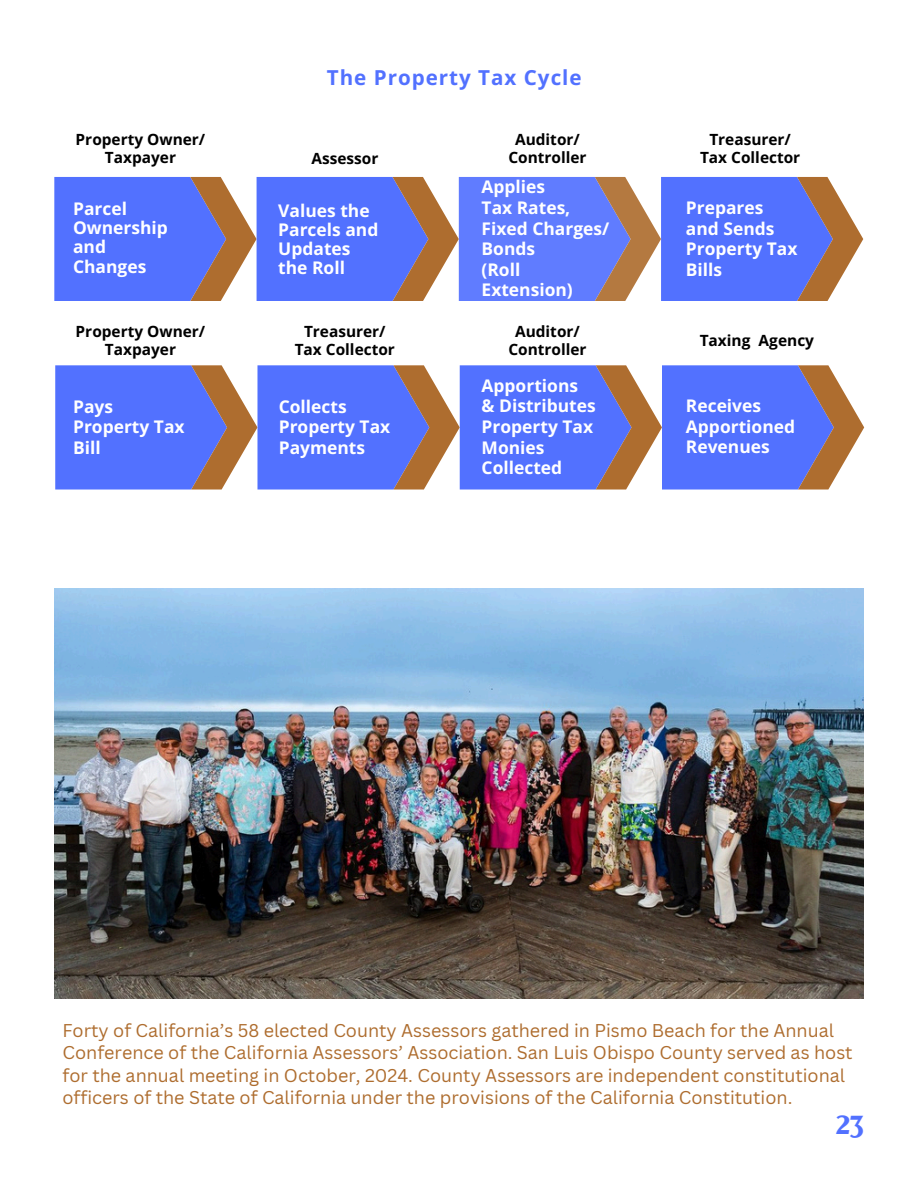
<style>
.page{position:relative;width:918px;height:1188px;background:#fff}
.page>*{position:absolute;margin:0;border:0;box-sizing:border-box;transform-origin:0 0}
.t1{font:31.5px "Ethna";color:#5271ff}
.t2{font:700 20.55px "Open Sans";letter-spacing:.05em;color:#5271ff}
.t3{font:18px/22.5px "Canva Sans";color:#ae6d2f}
.t4{font:700 17.4px/20.5px "Open Sans";color:#fff}
.t5{font:700 15.45px "Open Sans";color:#000}
</style>
<div class="page">
<svg style="left:54px;top:177px;width:809px;height:124px;background:#727fe0"></svg>
<svg style="left:55px;top:365px;width:809px;height:124px;background:#6f7ddf"></svg>
<img style="left:54px;top:589px;width:809px;height:409px">
<p class="t2" style="left:327px;top:63px;width:256px">The Property Tax Cycle</p>
<h1 class="t5" style="left:76px;top:129px;width:131px">Property Owner/</h1>
<p class="t5" style="left:105px;top:147px;width:73px">Taxpayer</p>
<p class="t5" style="left:311px;top:147px;width:68px">Assessor</p>
<p class="t4" style="left:73px;top:198px;width:96px;line-height:19.4px">Parcel<br>Ownership and<br>Changes</p>
<h2 class="t4" style="left:278px;top:200px;width:102px;line-height:19.4px">Values the<br>Parcels and<br>Updates the Roll</h2>
<p class="t5" style="left:76px;top:320px;width:131px">Property Owner/</p>
<h2 class="t5" style="left:105px;top:338px;width:73px">Taxpayer</h2>
<h2 class="t4" style="left:73px;top:396px;width:113px">Pays<br>Property Tax<br>Bill</h2>
<p class="t5" style="left:304px;top:320px;width:83px">Treasurer/</p>
<h2 class="t5" style="left:295px;top:338px;width:102px">Tax Collector</h2>
<p class="t4" style="left:279px;top:396px;width:113px">Collects<br>Property Tax<br>Payments</p>
<p class="t5" style="left:515px;top:129px;width:66px">Auditor/</p>
<p class="t5" style="left:508px;top:147px;width:80px">Controller</p>
<p class="t4" style="left:482px;top:176px;width:65px">Applies</p>
<p class="t4" style="left:482px;top:197px;width:129px">Tax Rates,<br>Fixed Charges/</p>
<h2 class="t4" style="left:482px;top:238px;width:55px">Bonds</h2>
<p class="t4" style="left:482px;top:259px;width:40px">(Roll</p>
<p class="t4" style="left:482px;top:279px;width:93px">Extension)</p>
<p class="t5" style="left:515px;top:320px;width:66px">Auditor/</p>
<h2 class="t5" style="left:508px;top:338px;width:80px">Controller</h2>
<p class="t4" style="left:482px;top:375px;width:116px">Apportions<br>&amp; Distributes<br>Property Tax<br>Monies<br>Collected</p>
<p class="t5" style="left:709px;top:129px;width:83px">Treasurer/</p>
<p class="t5" style="left:700px;top:147px;width:102px">Tax Collector</p>
<h2 class="t4" style="left:686px;top:197px;width:113px">Prepares and Sends<br>Property Tax<br>Bills</h2>
<h2 class="t5" style="left:700px;top:329px;width:116px">Taxing Agency</h2>
<h2 class="t4" style="left:686px;top:395px;width:111px">Receives<br>Apportioned<br>Revenues</h2>
<h3 class="t3" style="left:62px;top:1019px;width:792px">Forty of California’s 58 elected County Assessors gathered in Pismo Beach for the Annual Conference of the California Assessors’ Association. San Luis Obispo County served as host for the annual meeting in October, 2024. County Assessors are independent constitutional officers of the State of California under the provisions of the California Constitution.</h3>
<p class="t1" style="left:836px;top:1112px;width:30px">23</p>
</div>
